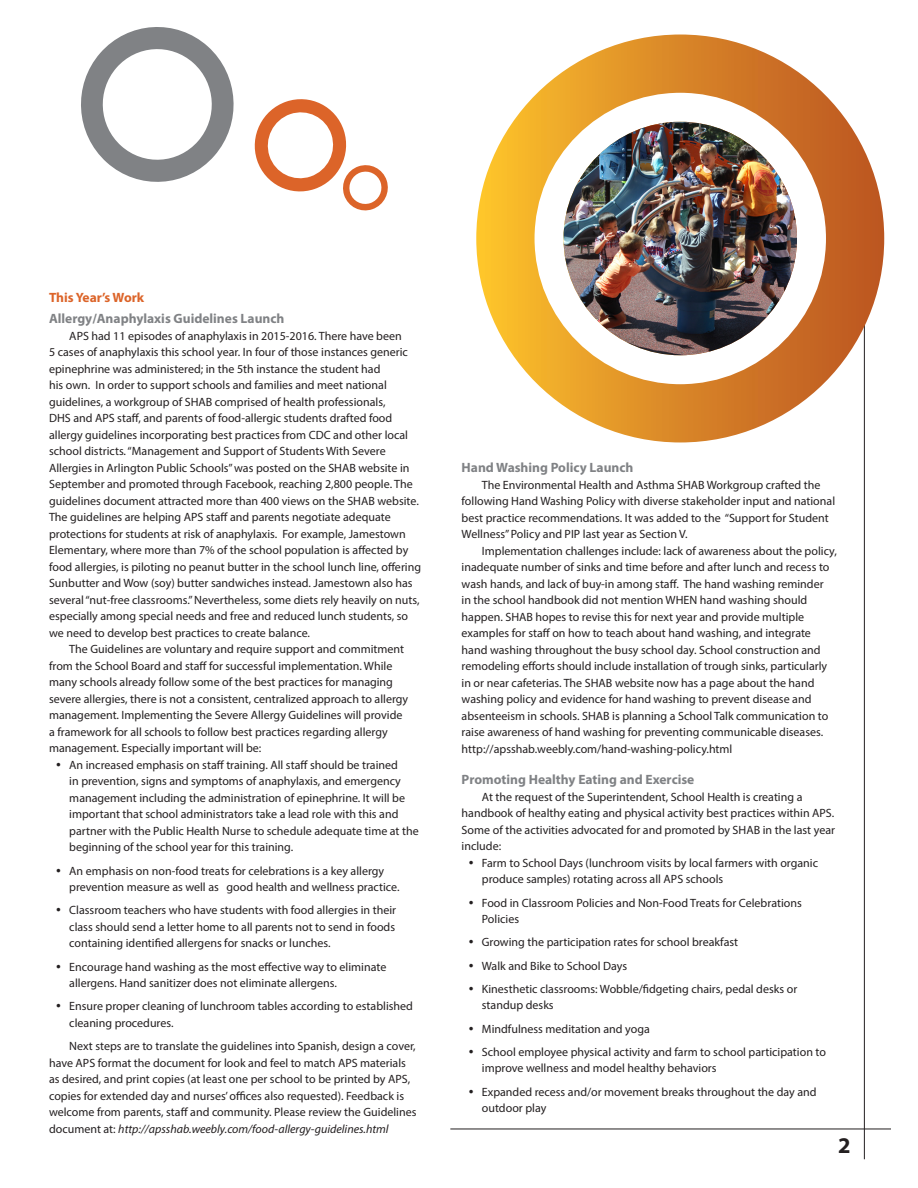
<style>
.page{position:relative;width:918px;height:1188px;background:#fff}
.page>*{position:absolute;margin:0;border:0;box-sizing:border-box;transform-origin:0 0}
.t1{font:700 22.5px "Myriad Pro";color:#231f20}
.color_header{font:700 13.5px "Myriad Pro";color:#808285}
.color_header-2{font:700 13.5px "Myriad Pro";color:#dc6429}
.t2{font:12px/16.5px "Myriad Pro";color:#231f20}
.s1{font-style:italic}
</style>
<div class="page">
<hr style="left:864px;top:243px;width:1px;height:916px;background:#231f20">
<svg style="left:476px;top:35px;width:408px;height:407px"></svg>
<img style="left:564px;top:122px;width:233px;height:233px;border-radius:117px">
<svg style="left:254px;top:99px;width:134px;height:112px"></svg>
<hr style="left:450px;top:1129px;width:441px;height:1px;background:#231f20">
<svg style="left:81px;top:27px;width:153px;height:155px"></svg>
<p class="color_header-2" style="left:49px;top:288px;width:97px">This Year’s Work</p>
<p class="color_header" style="left:49px;top:310px;width:237px">Allergy/Anaphylaxis Guidelines Launch</p>
<p class="t2" style="left:49px;top:327px;width:374px;text-indent:20px">APS had 11 episodes of anaphylaxis in 2015-2016. There have been<br>5 cases of anaphylaxis this school year. In four of those instances generic epinephrine was administered; in the 5th instance the student had<br>his own. In order to support schools and families and meet national guidelines, a workgroup of SHAB comprised of health professionals,<br>DHS and APS staff, and parents of food-allergic students drafted food allergy guidelines incorporating best practices from CDC and other local school districts. “Management and Support of Students With Severe Allergies in Arlington Public Schools” was posted on the SHAB website in September and promoted through Facebook, reaching 2,800 people. The guidelines document attracted more than 400 views on the SHAB website.<br>The guidelines are helping APS staff and parents negotiate adequate protections for students at risk of anaphylaxis. For example, Jamestown Elementary, where more than 7% of the school population is affected by food allergies, is piloting no peanut butter in the school lunch line, offering Sunbutter and Wow (soy) butter sandwiches instead. Jamestown also has several “nut-free classrooms.” Nevertheless, some diets rely heavily on nuts, especially among special needs and free and reduced lunch students, so we need to develop best practices to create balance.</p>
<p class="t2" style="left:49px;top:641px;width:361px;text-indent:20px">The Guidelines are voluntary and require support and commitment from the School Board and staff for successful implementation. While many schools already follow some of the best practices for managing severe allergies, there is not a consistent, centralized approach to allergy management. Implementing the Severe Allergy Guidelines will provide a framework for all schools to follow best practices regarding allergy management. Especially important will be:</p>
<p class="t2" style="left:69px;top:756px;width:351px">An increased emphasis on staff training. All staff should be trained<br>in prevention, signs and symptoms of anaphylaxis, and emergency management including the administration of epinephrine. It will be important that school administrators take a lead role with this and partner with the Public Health Nurse to schedule adequate time at the beginning of the school year for this training.</p>
<p class="t2" style="left:69px;top:862px;width:332px">An emphasis on non-food treats for celebrations is a key allergy prevention measure as well as good health and wellness practice.</p>
<p class="t2" style="left:69px;top:902px;width:328px;text-align:justify">Classroom teachers who have students with food allergies in their class should send a letter home to all parents not to send in foods containing identified allergens for snacks or lunches.</p>
<p class="t2" style="left:69px;top:958px;width:319px">Encourage hand washing as the most effective way to eliminate allergens. Hand sanitizer does not eliminate allergens.</p>
<p class="t2" style="left:69px;top:998px;width:345px">Ensure proper cleaning of lunchroom tables according to established cleaning procedures.</p>
<p class="t2" style="left:49px;top:1038px;width:369px;text-indent:20px">Next steps are to translate the guidelines into Spanish, design a cover, have APS format the document for look and feel to match APS materials as desired, and print copies (at least one per school to be printed by APS, copies for extended day and nurses’ offices also requested). Feedback is welcome from parents, staff and community. Please review the Guidelines document at: <span class="s1">http://apsshab.weebly.com/food-allergy-guidelines.html</span></p>
<p class="color_header" style="left:462px;top:459px;width:173px">Hand Washing Policy Launch</p>
<p class="t2" style="left:462px;top:476px;width:375px;text-indent:20px">The Environmental Health and Asthma SHAB Workgroup crafted the following Hand Washing Policy with diverse stakeholder input and national best practice recommendations. It was added to the “Support for Student Wellness” Policy and PIP last year as Section V.</p>
<p class="t2" style="left:462px;top:542px;width:377px;text-indent:20px">Implementation challenges include: lack of awareness about the policy, inadequate number of sinks and time before and after lunch and recess to wash hands, and lack of buy-in among staff. The hand washing reminder<br>in the school handbook did not mention WHEN hand washing should happen. SHAB hopes to revise this for next year and provide multiple examples for staff on how to teach about hand washing, and integrate hand washing throughout the busy school day. School construction and remodeling efforts should include installation of trough sinks, particularly in or near cafeterias. The SHAB website now has a page about the hand washing policy and evidence for hand washing to prevent disease and absenteeism in schools. SHAB is planning a School Talk communication to raise awareness of hand washing for preventing communicable diseases. http://apsshab.weebly.com/hand-washing-policy.html</p>
<p class="color_header" style="left:462px;top:771px;width:234px">Promoting Healthy Eating and Exercise</p>
<p class="t2" style="left:462px;top:788px;width:375px;text-indent:20px">At the request of the Superintendent, School Health is creating a handbook of healthy eating and physical activity best practices within APS.<br>Some of the activities advocated for and promoted by SHAB in the last year include:</p>
<p class="t2" style="left:482px;top:854px;width:338px">Farm to School Days (lunchroom visits by local farmers with organic produce samples) rotating across all APS schools</p>
<p class="t2" style="left:482px;top:894px;width:321px">Food in Classroom Policies and Non-Food Treats for Celebrations<br>Policies</p>
<p class="t2" style="left:482px;top:934px;width:258px">Growing the participation rates for school breakfast</p>
<p class="t2" style="left:482px;top:957px;width:147px">Walk and Bike to School Days</p>
<p class="t2" style="left:482px;top:980px;width:317px">Kinesthetic classrooms: Wobble/fidgeting chairs, pedal desks or standup desks</p>
<p class="t2" style="left:482px;top:1020px;width:169px">Mindfulness meditation and yoga</p>
<p class="t2" style="left:482px;top:1043px;width:346px">School employee physical activity and farm to school participation to improve wellness and model healthy behaviors</p>
<p class="t2" style="left:482px;top:1083px;width:336px">Expanded recess and/or movement breaks throughout the day and outdoor play</p>
<p class="t1" style="left:838px;top:1131px;width:14px">2</p>
</div>
